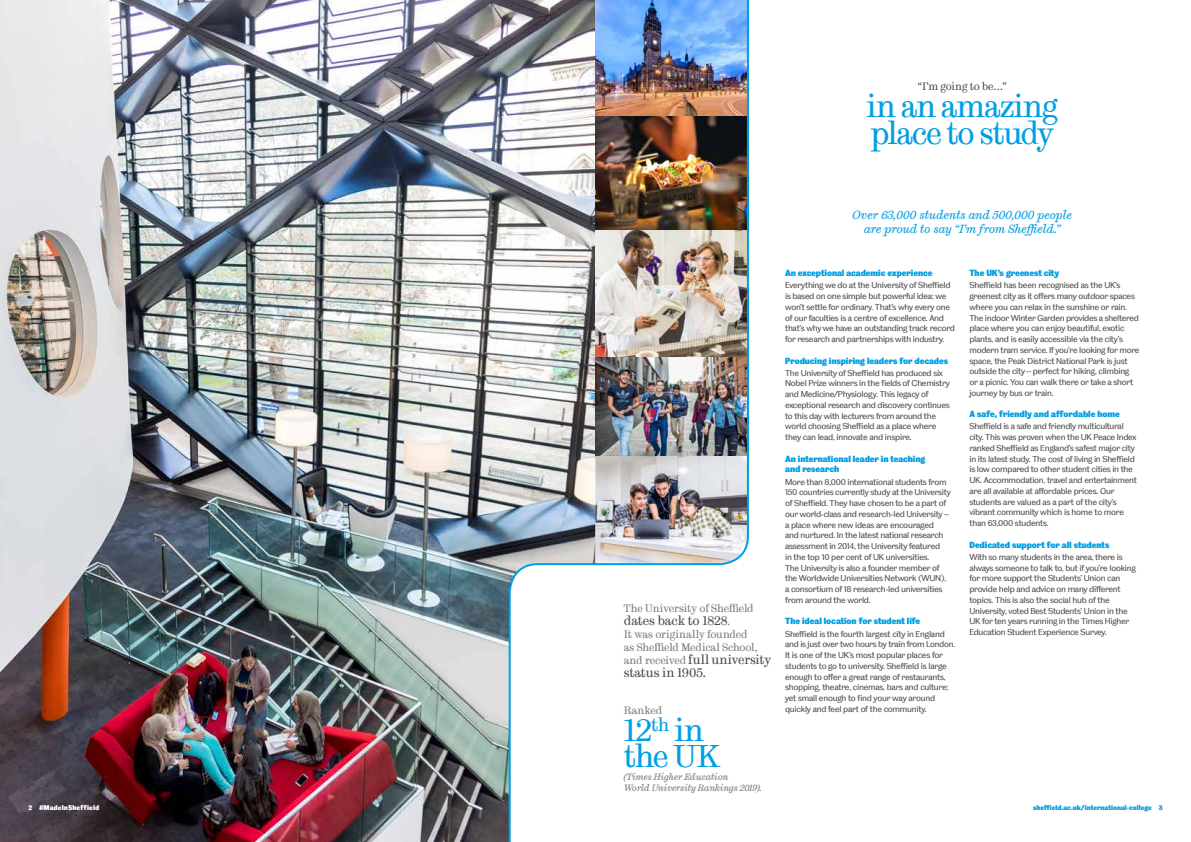
<style>
.page{position:relative;width:1191px;height:842px;background:#fff}
.page>*{position:absolute;margin:0;border:0;box-sizing:border-box;transform-origin:0 0}
.t1{font:32px/26px "TUOS Stephenson";letter-spacing:-.035em;color:#009fe3}
.t2{font:13px/13px "TUOS Stephenson";letter-spacing:-.01em;color:#4a4a49}
.t3{font:italic 12px/14px "TUOS Stephenson";color:#009fe3;text-align:center}
.t4{font:11px/13px "TUOS Stephenson";letter-spacing:-.015em;color:#7c7b7b}
.t5{font:11px "TUOS Stephenson";letter-spacing:-.015em;color:#4a4a49}
.t6{font:italic 9.2px/11px "TUOS Stephenson";color:#7c7b7b}
.t7{font:9px/10.7px "TUOS Pro Blake Display";letter-spacing:-.01em;color:#009fe3}
.t8{font:8.8px/10.8px "TUOS Blake";letter-spacing:-.03em;color:#4a4a49}
.t9{font:7px "TUOS Pro Blake Display";color:#009fe3}
.t10{font:7px "TUOS Pro Blake Display";letter-spacing:.02em;color:#fff}
.s1{font-size:11px;color:#7c7b7b}
</style>
<div class="page">
<img style="left:0;top:0;width:749px;height:842px">
<p class="t5" style="left:918px;top:80px;width:90px">“I’m going to be…”</p>
<h1 class="t1" style="left:866px;top:92px;width:193px;line-height:27px">in an amazing place to study</h1>
<p class="t4" style="left:624px;top:602px;width:131px">The University of Sheffield</p>
<h2 class="t2" style="left:624px;top:614px;width:108px">dates back to 1828<span class="s1">.</span></h2>
<p class="t4" style="left:624px;top:628px;width:135px">It was originally founded as Sheffield Medical School,</p>
<h2 class="t2" style="left:624px;top:653px;width:149px"><span class="s1">and received</span> full university status in 1905.</h2>
<p class="t4" style="left:624px;top:704px;width:40px">Ranked</p>
<h1 class="t1" style="left:624px;top:717px;width:98px">12<sup>th</sup> in the UK</h1>
<p class="t6" style="left:624px;top:771px;width:140px">(Times Higher Education<br>World University Rankings 2019).</p>
<h3 class="t3" style="left:852px;top:208px;width:221px">Over 63,000 students and 500,000 people are proud to say “I’m from Sheffield.”</h3>
<p class="t7" style="left:785px;top:268px;width:149px">An exceptional academic experience</p>
<p class="t8" style="left:785px;top:280px;width:171px">Everything we do at the University of Sheffield is based on one simple but powerful idea: we won’t settle for ordinary. That’s why every one of our faculties is a centre of excellence. And that’s why we have an outstanding track record for research and partnerships with industry.</p>
<p class="t7" style="left:785px;top:355px;width:164px">Producing inspiring leaders for decades</p>
<p class="t8" style="left:785px;top:367px;width:166px">The University of Sheffield has produced six Nobel Prize winners in the fields of Chemistry and Medicine/Physiology. This legacy of exceptional research and discovery continues to this day with lecturers from around the world choosing Sheffield as a place where they can lead, innovate and inspire.</p>
<p class="t7" style="left:785px;top:453px;width:142px">An international leader in teaching and research</p>
<p class="t8" style="left:785px;top:476px;width:167px">More than 8,000 international students from 150 countries currently study at the University of Sheffield. They have chosen to be a part of our world-class and research-led University – a place where new ideas are encouraged<br>and nurtured. In the latest national research assessment in 2014, the University featured<br>in the top 10 per cent of UK universities.<br>The University is also a founder member of the Worldwide Universities Network (WUN), a consortium of 18 research-led universities from around the world.</p>
<p class="t7" style="left:785px;top:616px;width:137px">The ideal location for student life</p>
<p class="t8" style="left:785px;top:628px;width:172px">Sheffield is the fourth largest city in England and is just over two hours by train from London.<br>It is one of the UK’s most popular places for students to go to university. Sheffield is large enough to offer a great range of restaurants, shopping, theatre, cinemas, bars and culture; yet small enough to find your way around quickly and feel part of the community.</p>
<p class="t7" style="left:969px;top:268px;width:91px">The UK’s greenest city</p>
<p class="t8" style="left:969px;top:280px;width:171px">Sheffield has been recognised as the UK’s greenest city as it offers many outdoor spaces where you can relax in the sunshine or rain.<br>The indoor Winter Garden provides a sheltered place where you can enjoy beautiful, exotic plants, and is easily accessible via the city’s modern tram service. If you’re looking for more space, the Peak District National Park is just outside the city – perfect for hiking, climbing or a picnic. You can walk there or take a short journey by bus or train.</p>
<p class="t7" style="left:969px;top:409px;width:152px">A safe, friendly and affordable home</p>
<p class="t8" style="left:969px;top:421px;width:169px">Sheffield is a safe and friendly multicultural city. This was proven when the UK Peace Index ranked Sheffield as England’s safest major city in its latest study. The cost of living in Sheffield is low compared to other student cities in the UK. Accommodation, travel and entertainment are all available at affordable prices. Our students are valued as a part of the city’s vibrant community which is home to more than 63,000 students.</p>
<p class="t7" style="left:969px;top:539px;width:141px">Dedicated support for all students</p>
<p class="t8" style="left:969px;top:551px;width:168px">With so many students in the area, there is always someone to talk to, but if you’re looking for more support the Students’ Union can provide help and advice on many different topics. This is also the social hub of the University, voted Best Students’ Union in the UK for ten years running in the Times Higher Education Student Experience Survey.</p>
<p class="t10" style="left:28px;top:803px;width:72px">2 #MadeInSheffield</p>
<p class="t9" style="left:1033px;top:803px;width:131px">sheffield.ac.uk/international-college 3</p>
</div>
